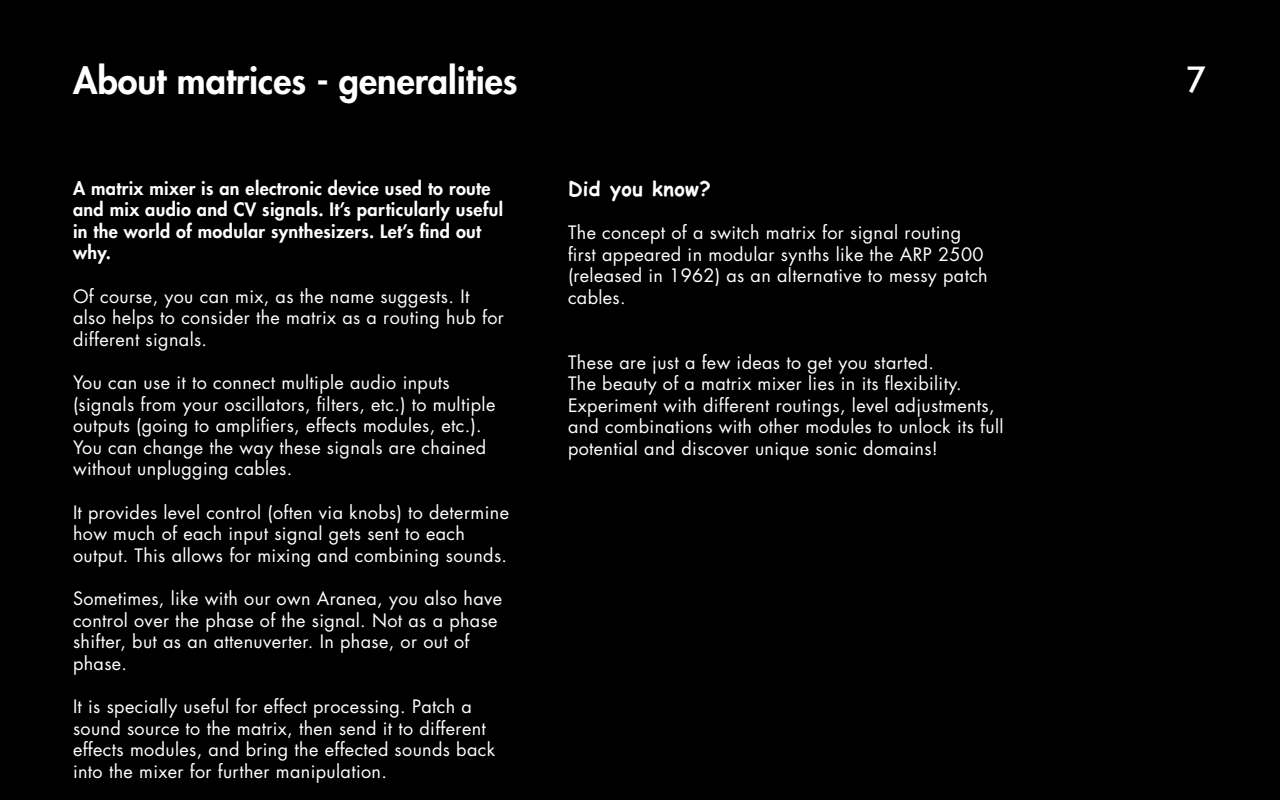
<style>
.page{position:relative;width:1280px;height:800px;background:#000}
.page>*{position:absolute;margin:0;border:0;box-sizing:border-box;transform-origin:0 0}
.t1{font:800 36px "Futura Std";color:#fff}
.t2{font:500 36px "Futura BT";color:#fff}
.t3{font:700 20px "Comic Sans MS";letter-spacing:.02em;color:#fff}
.t4{font:18px/21.6px "Futura Std";letter-spacing:.02em;color:#fff}
.t5{font:800 18px/21.6px "Futura Std";letter-spacing:.02em;color:#fff}
</style>
<div class="page">
<h1 class="t1" style="left:73px;top:58px;width:446px">About matrices - generalities</h1>
<h1 class="t2" style="left:1185px;top:57px;width:23px">7</h1>
<p class="t5" style="left:73px;top:177px;width:432px">A matrix mixer is an electronic device used to route and mix audio and CV signals. It’s particularly useful in the world of modular synthesizers. Let’s find out why.</p>
<p class="t4" style="left:73px;top:285px;width:432px">Of course, you can mix, as the name suggests. It also helps to consider the matrix as a routing hub for different signals.</p>
<p class="t4" style="left:73px;top:372px;width:424px">You can use it to connect multiple audio inputs (signals from your oscillators, filters, etc.) to multiple outputs (going to amplifiers, effects modules, etc.).<br>You can change the way these signals are chained without unplugging cables.</p>
<p class="t4" style="left:73px;top:501px;width:438px">It provides level control (often via knobs) to determine how much of each input signal gets sent to each output. This allows for mixing and combining sounds.</p>
<p class="t4" style="left:73px;top:588px;width:431px">Sometimes, like with our own Aranea, you also have control over the phase of the signal. Not as a phase shifter, but as an attenuverter. In phase, or out of phase.</p>
<p class="t4" style="left:73px;top:696px;width:424px">It is specially useful for effect processing. Patch a sound source to the matrix, then send it to different effects modules, and bring the effected sounds back into the mixer for further manipulation.</p>
<p class="t3" style="left:568px;top:174px;width:144px">Did you know?</p>
<p class="t4" style="left:568px;top:222px;width:421px">The concept of a switch matrix for signal routing first appeared in modular synths like the ARP 2500 (released in 1962) as an alternative to messy patch cables.</p>
<p class="t4" style="left:568px;top:351px;width:437px">These are just a few ideas to get you started.<br>The beauty of a matrix mixer lies in its flexibility.<br>Experiment with different routings, level adjustments, and combinations with other modules to unlock its full potential and discover unique sonic domains!</p>
</div>
